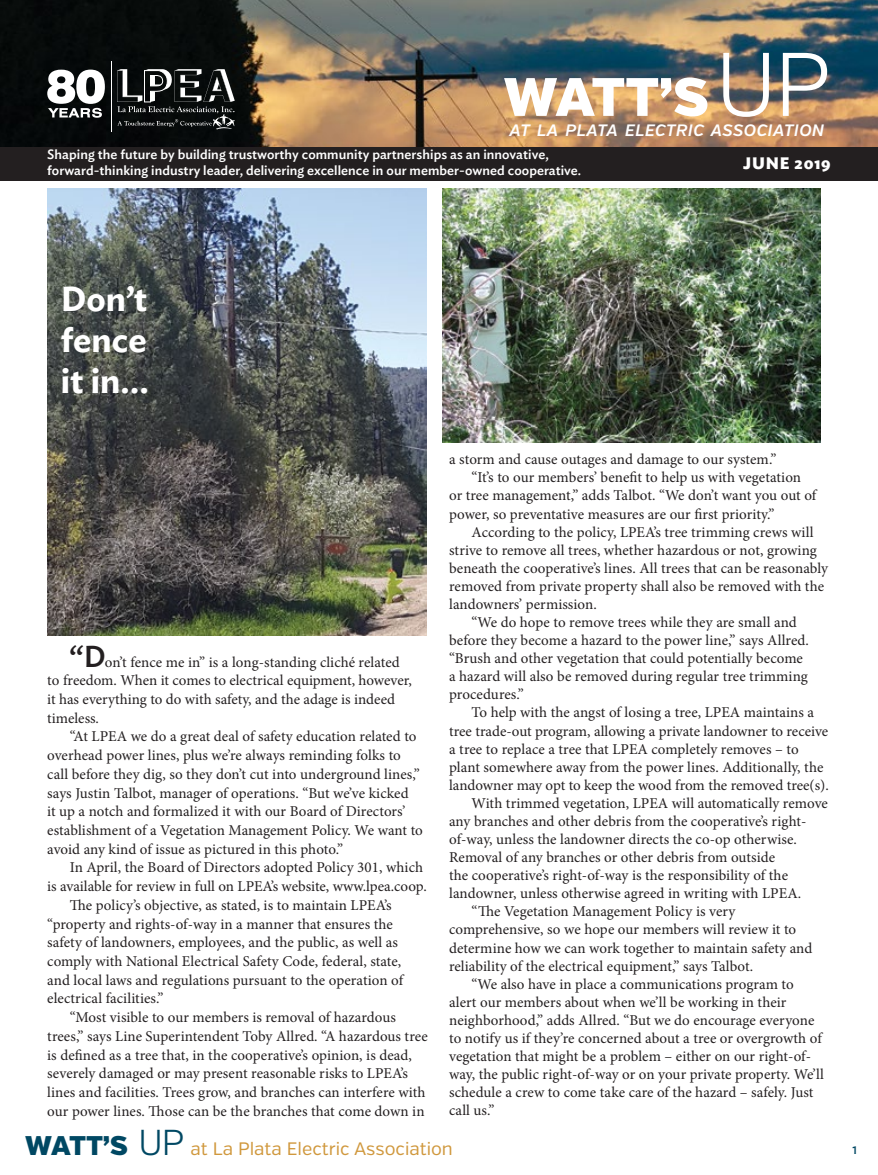
<style>
.page{position:relative;width:878px;height:1175px;background:#fff}
.page>*{position:absolute;margin:0;border:0;box-sizing:border-box;transform-origin:0 0}
.t1{font:300 90px "Verb";color:#fff}
.t2{font:900 54px "Verb";color:#fff}
.t3{font:600 34.5px/41.4px "Ideal Sans";color:#fff;text-align:justify}
.t4{font:18px "Verb";color:#d0983d}
.t5{font:italic 600 16.5px "Verb";letter-spacing:.025em;color:#fff}
.t6{font:700 16.5px "Ideal Sans";letter-spacing:.05em;color:#fff}
.t7{font:15px/18.8px "Minion Pro";color:#231f20}
.t8{font:15px "Ideal Sans";color:#004863}
.t9{font:500 13.5px/16.2px "Ideal Sans";letter-spacing:.005em;color:#fff}
.s1{font-family:"Ideal Sans";font-weight:500;font-size:30px}
.s2{font-weight:900;font-size:27px;color:#004863}
.s3{font-weight:300;font-size:36px;color:#004863}
</style>
<div class="page">
<img style="left:442px;top:189px;width:378px;height:254px">
<img style="left:0;top:0;width:878px;height:147px">
<hr style="left:111px;top:61px;width:1px;height:70px;background:#fff">
<svg style="left:117px;top:69px;width:118px;height:60px;background:#363939"></svg>
<svg style="left:47px;top:70px;width:58px;height:48px"></svg>
<div style="left:0;top:147px;width:878px;height:33px;background:#231f20"></div>
<img style="left:47px;top:189px;width:379px;height:446px">
<h1 class="t1" style="left:714px;top:31px;width:117px">UP</h1>
<h2 class="t2" style="left:503px;top:64px;width:206px">WATT’S</h2>
<p class="t5" style="left:509px;top:120px;width:316px">AT LA PLATA ELECTRIC ASSOCIATION</p>
<p class="t9" style="left:47px;top:145px;width:535px">Shaping the future by building trustworthy community partnerships as an innovative, forward-thinking industry leader, delivering excellence in our member-owned cooperative.</p>
<p class="t6" style="left:743px;top:150px;width:89px">JUNE 2019</p>
<h3 class="t3" style="left:61px;top:275px;width:89px">Don’t fence it in…</h3>
<p class="t7" style="left:47px;top:652px;width:366px;text-indent:23px"><span class="s1">“D</span>on’t fence me in” is a long-standing cliché related to freedom. When it comes to electrical equipment, however, it has everything to do with safety, and the adage is indeed timeless.</p>
<p class="t7" style="left:47px;top:727px;width:377px;text-indent:22px">“At LPEA we do a great deal of safety education related to overhead power lines, plus we’re always reminding folks to call before they dig, so they don’t cut into underground lines,” says Justin Talbot, manager of operations. “But we’ve kicked<br>it up a notch and formalized it with our Board of Directors’ establishment of a Vegetation Management Policy. We want to avoid any kind of issue as pictured in this photo.”</p>
<p class="t7" style="left:70px;top:858px;width:355px">In April, the Board of Directors adopted Policy 301, which</p>
<p class="t7" style="left:47px;top:877px;width:381px">is available for review in full on LPEA’s website, www.lpea.coop.</p>
<p class="t7" style="left:70px;top:895px;width:323px">The policy’s objective, as stated, is to maintain LPEA’s</p>
<p class="t7" style="left:47px;top:914px;width:347px">“property and rights-of-way in a manner that ensures the</p>
<p class="t7" style="left:47px;top:933px;width:352px">safety of landowners, employees, and the public, as well as</p>
<p class="t7" style="left:47px;top:952px;width:355px">comply with National Electrical Safety Code, federal, state,</p>
<p class="t7" style="left:47px;top:970px;width:357px">and local laws and regulations pursuant to the operation of</p>
<p class="t7" style="left:47px;top:989px;width:118px">electrical facilities.”</p>
<p class="t7" style="left:70px;top:1008px;width:328px">“Most visible to our members is removal of hazardous</p>
<p class="t7" style="left:47px;top:1026px;width:382px">trees,” says Line Superintendent Toby Allred. “A hazardous tree</p>
<p class="t7" style="left:47px;top:1045px;width:366px">is defined as a tree that, in the cooperative’s opinion, is dead,</p>
<p class="t7" style="left:47px;top:1064px;width:362px">severely damaged or may present reasonable risks to LPEA’s</p>
<p class="t7" style="left:47px;top:1082px;width:380px">lines and facilities. Trees grow, and branches can interfere with</p>
<p class="t7" style="left:47px;top:1101px;width:379px">our power lines. Those can be the branches that come down in</p>
<p class="t7" style="left:449px;top:450px;width:329px">a storm and cause outages and damage to our system.”</p>
<p class="t7" style="left:471px;top:468px;width:331px">“It’s to our members’ benefit to help us with vegetation</p>
<p class="t7" style="left:449px;top:486px;width:369px">or tree management,” adds Talbot. “We don’t want you out of</p>
<p class="t7" style="left:449px;top:504px;width:327px">power, so preventative measures are our first priority.”</p>
<p class="t7" style="left:471px;top:522px;width:343px">According to the policy, LPEA’s tree trimming crews will</p>
<p class="t7" style="left:449px;top:540px;width:369px">strive to remove all trees, whether hazardous or not, growing</p>
<p class="t7" style="left:449px;top:558px;width:380px">beneath the cooperative’s lines. All trees that can be reasonably</p>
<p class="t7" style="left:449px;top:577px;width:376px">removed from private property shall also be removed with the</p>
<p class="t7" style="left:449px;top:595px;width:149px">landowners’ permission.</p>
<p class="t7" style="left:471px;top:613px;width:327px">“We do hope to remove trees while they are small and</p>
<p class="t7" style="left:449px;top:631px;width:361px">before they become a hazard to the power line,” says Allred.</p>
<p class="t7" style="left:449px;top:649px;width:355px">“Brush and other vegetation that could potentially become</p>
<p class="t7" style="left:449px;top:667px;width:360px">a hazard will also be removed during regular tree trimming</p>
<p class="t7" style="left:449px;top:685px;width:76px">procedures.”</p>
<p class="t7" style="left:471px;top:703px;width:344px">To help with the angst of losing a tree, LPEA maintains a</p>
<p class="t7" style="left:449px;top:721px;width:380px">tree trade-out program, allowing a private landowner to receive</p>
<p class="t7" style="left:449px;top:739px;width:351px">a tree to replace a tree that LPEA completely removes – to</p>
<p class="t7" style="left:449px;top:757px;width:376px">plant somewhere away from the power lines. Additionally, the</p>
<p class="t7" style="left:449px;top:775px;width:381px">landowner may opt to keep the wood from the removed tree(s).</p>
<p class="t7" style="left:471px;top:793px;width:358px">With trimmed vegetation, LPEA will automatically remove</p>
<p class="t7" style="left:449px;top:812px;width:359px">any branches and other debris from the cooperative’s right-</p>
<p class="t7" style="left:449px;top:830px;width:349px">of-way, unless the landowner directs the co-op otherwise.</p>
<p class="t7" style="left:449px;top:848px;width:327px">Removal of any branches or other debris from outside</p>
<p class="t7" style="left:449px;top:866px;width:340px">the cooperative’s right-of-way is the responsibility of the</p>
<p class="t7" style="left:449px;top:884px;width:353px">landowner, unless otherwise agreed in writing with LPEA.</p>
<p class="t7" style="left:471px;top:902px;width:265px">“The Vegetation Management Policy is very</p>
<p class="t7" style="left:449px;top:920px;width:348px">comprehensive, so we hope our members will review it to</p>
<p class="t7" style="left:449px;top:938px;width:365px">determine how we can work together to maintain safety and</p>
<p class="t7" style="left:449px;top:956px;width:305px">reliability of the electrical equipment,” says Talbot.</p>
<p class="t7" style="left:471px;top:974px;width:324px">“We also have in place a communications program to</p>
<p class="t7" style="left:449px;top:992px;width:339px">alert our members about when we’ll be working in their</p>
<p class="t7" style="left:449px;top:1010px;width:367px">neighborhood,” adds Allred. “But we do encourage everyone</p>
<p class="t7" style="left:449px;top:1028px;width:374px">to notify us if they’re concerned about a tree or overgrowth of</p>
<p class="t7" style="left:449px;top:1046px;width:363px">vegetation that might be a problem – either on our right-of-</p>
<p class="t7" style="left:449px;top:1065px;width:376px">way, the public right-of-way or on your private property. We’ll</p>
<p class="t7" style="left:449px;top:1083px;width:366px">schedule a crew to come take care of the hazard – safely. Just</p>
<p class="t7" style="left:449px;top:1101px;width:47px">call us.”</p>
<p class="t4" style="left:25px;top:1137px;width:429px"><span class="s2">WATT’S</span> <span class="s3">UP</span> at La Plata Electric Association</p>
<p class="t8" style="left:852px;top:1137px;width:7px">1</p>
</div>
